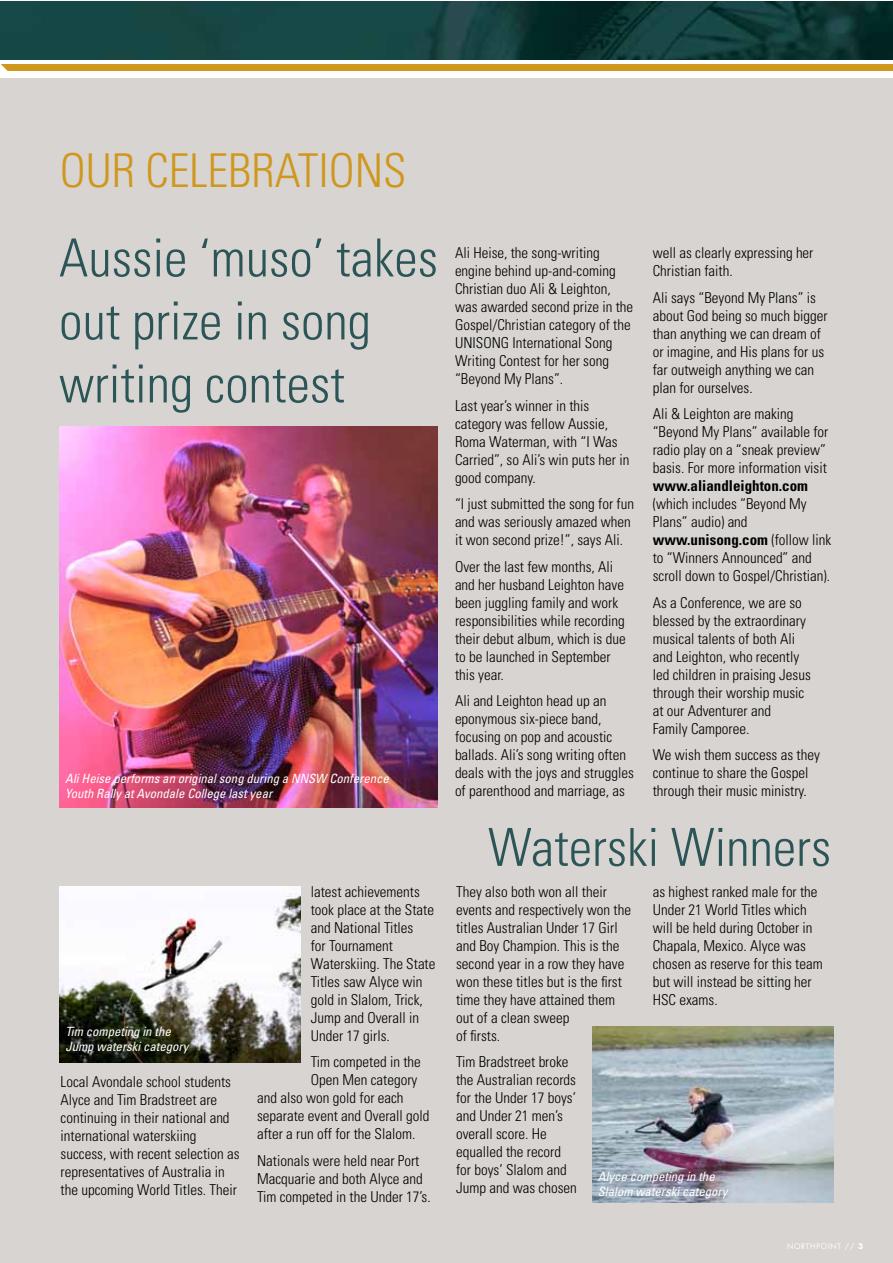
<style>
.page{position:relative;width:893px;height:1263px;background:#fff}
.page>*{position:absolute;margin:0;border:0;box-sizing:border-box;transform-origin:0 0}
.t1{font:300 condensed 52.5px/63px "Univers";color:#2b5556}
.t2{font:300 condensed 46.65px "Univers";color:#cf971c}
.t3{font:300 condensed 15px/18px "Univers";color:#000}
.t4{font:700 condensed 15px "Univers";color:#000}
.t5{font:italic condensed 12.75px/15.3px "Univers";color:#fff}
.t6{font:7.5px "Futura";letter-spacing:.1em;color:#fff}
.s1{font-weight:700}
</style>
<div class="page">
<div style="left:0;top:65px;width:892px;height:6px;background:#cf971c"></div>
<img style="left:0;top:1px;width:892px;height:59px">
<svg style="left:0;top:64px;width:26px;height:15px"></svg>
<div style="left:0;top:79px;width:892px;height:1184px;background:#d8d4d1"></div>
<img style="left:59px;top:427px;width:379px;height:380px">
<img style="left:60px;top:886px;width:240px;height:177px">
<img style="left:592px;top:1026px;width:241px;height:177px">
<h2 class="t2" style="left:60px;top:143px;width:348px">OUR CELEBRATIONS</h2>
<h1 class="t1" style="left:59px;top:226px;width:380px">Aussie ‘muso’ takes out prize in song writing contest</h1>
<p class="t5" style="left:65px;top:771px;width:325px">Ali Heise performs an original song during a NNSW Conference<br>Youth Rally at Avondale College last year</p>
<p class="t5" style="left:65px;top:1023px;width:125px">Tim competing in the<br>Jump waterski category</p>
<p class="t3" style="left:61px;top:1073px;width:181px">Local Avondale school students<br>Alyce and Tim Bradstreet are continuing in their national and international waterskiing success, with recent selection as representatives of Australia in the upcoming World Titles. Their</p>
<p class="t3" style="left:311px;top:882px;width:126px">latest achievements took place at the State and National Titles<br>for Tournament<br>Waterskiing. The State<br>Titles saw Alyce win gold in Slalom, Trick,<br>Jump and Overall in<br>Under 17 girls.</p>
<p class="t3" style="left:311px;top:1053px;width:112px">Tim competed in the</p>
<p class="t3" style="left:311px;top:1071px;width:108px">Open Men category</p>
<p class="t3" style="left:257px;top:1089px;width:148px">and also won gold for each</p>
<p class="t3" style="left:257px;top:1107px;width:174px">separate event and Overall gold</p>
<p class="t3" style="left:257px;top:1125px;width:160px">after a run off for the Slalom.</p>
<p class="t3" style="left:257px;top:1151px;width:175px">Nationals were held near Port<br>Macquarie and both Alyce and<br>Tim competed in the Under 17’s.</p>
<p class="t3" style="left:455px;top:244px;width:180px">Ali Heise, the song-writing engine behind up-and-coming<br>Christian duo Ali &amp; Leighton, was awarded second prize in the<br>Gospel/Christian category of the<br>UNISONG International Song<br>Writing Contest for her song “Beyond My Plans”.</p>
<p class="t3" style="left:455px;top:396px;width:176px">Last year’s winner in this category was fellow Aussie,<br>Roma Waterman, with “I Was<br>Carried”, so Ali’s win puts her in good company.</p>
<p class="t3" style="left:455px;top:495px;width:181px">“I just submitted the song for fun and was seriously amazed when it won second prize!”, says Ali.</p>
<p class="t3" style="left:455px;top:557px;width:172px">Over the last few months, Ali and her husband Leighton have been juggling family and work responsibilities while recording their debut album, which is due to be launched in September this year.</p>
<p class="t3" style="left:455px;top:692px;width:181px">Ali and Leighton head up an eponymous six-piece band, focusing on pop and acoustic ballads. Ali’s song writing often deals with the joys and struggles of parenthood and marriage, as</p>
<p class="t3" style="left:653px;top:244px;width:162px">well as clearly expressing her<br>Christian faith.</p>
<p class="t3" style="left:653px;top:288px;width:176px">Ali says “Beyond My Plans” is about God being so much bigger than anything we can dream of or imagine, and His plans for us far outweigh anything we can plan for ourselves.</p>
<p class="t3" style="left:653px;top:405px;width:177px">Ali &amp; Leighton are making “Beyond My Plans” available for radio play on a “sneak preview” basis. For more information visit</p>
<p class="t4" style="left:653px;top:477px;width:157px">www.aliandleighton.com</p>
<p class="t3" style="left:653px;top:495px;width:180px">(which includes “Beyond My<br>Plans” audio) and <span class="s1">www.unisong.com</span> (follow link to “Winners Announced” and scroll down to Gospel/Christian).</p>
<p class="t3" style="left:653px;top:593px;width:160px">As a Conference, we are so blessed by the extraordinary musical talents of both Ali and Leighton, who recently led children in praising Jesus through their worship music at our Adventurer and<br>Family Camporee.</p>
<p class="t3" style="left:653px;top:746px;width:169px">We wish them success as they continue to share the Gospel through their music ministry.</p>
<h1 class="t1" style="left:488px;top:816px;width:345px">Waterski Winners</h1>
<p class="t3" style="left:653px;top:882px;width:171px">as highest ranked male for the<br>Under 21 World Titles which will be held during October in<br>Chapala, Mexico. Alyce was chosen as reserve for this team but will instead be sitting her<br>HSC exams.</p>
<p class="t3" style="left:456px;top:882px;width:176px">They also both won all their events and respectively won the titles Australian Under 17 Girl and Boy Champion. This is the second year in a row they have won these titles but is the first time they have attained them out of a clean sweep<br>of firsts.</p>
<p class="t3" style="left:456px;top:1053px;width:122px">Tim Bradstreet broke the Australian records for the Under 17 boys’ and Under 21 men’s overall score. He equalled the record for boys’ Slalom and<br>Jump and was chosen</p>
<p class="t5" style="left:598px;top:1168px;width:131px">Alyce competing in the<br>Slalom waterski category</p>
<p class="t6" style="left:787px;top:1241px;width:78px">NORTHPOINT // <span class="s1">3</span></p>
</div>
